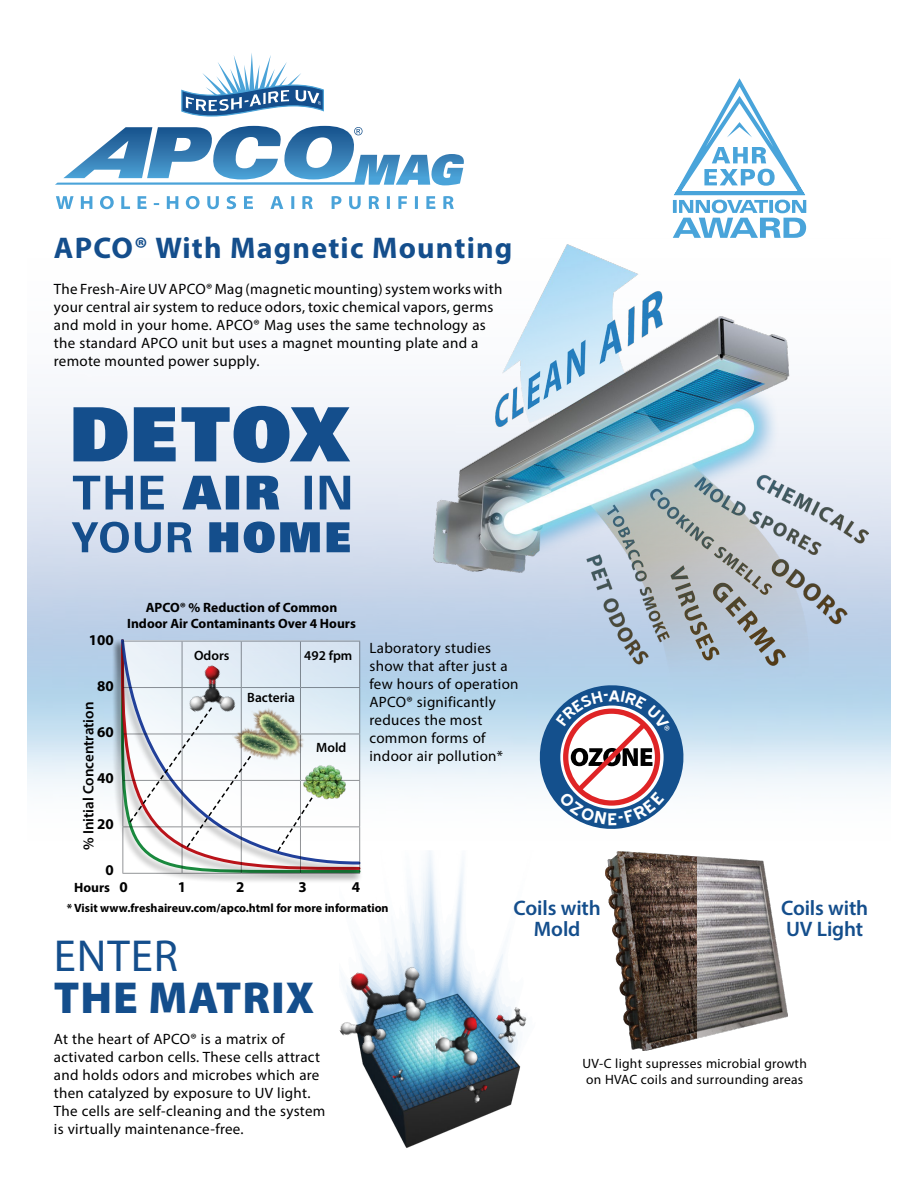
<style>
.page{position:relative;width:918px;height:1188px;background:#fff}
.page>*{position:absolute;margin:0;border:0;box-sizing:border-box;transform-origin:0 0}
.t1{font:900 45px "Myriad Pro";letter-spacing:.02em;color:#144e8c}
.t2{font:45px "Myriad Pro";letter-spacing:.02em;color:#144e8c}
.t3{font:700 30px "Myriad Pro";letter-spacing:.04em;color:#144e8c}
.t4{font:600 21px/20.9px "Myriad Pro";letter-spacing:-.01em;color:#144e8c;text-align:center}
.t5{font:15px/18px "Myriad Pro";letter-spacing:.02em;color:#000}
.t6{font:600 15px "Myriad Pro";color:#000}
.t7{font:700 15px "Myriad Pro";color:#000}
.t8{font:13.5px/16.2px "Myriad Pro";letter-spacing:.02em;color:#000}
.t9{font:700 13.5px/16.2px "Myriad Pro";color:#000;text-align:center}
.t10{font:600 13.5px "Myriad Pro";color:#000}
.t11{font:700 12px "Myriad Pro";color:#000}
.s1{font-size:15px}
</style>
<div class="page">
<svg style="left:673px;top:78px;width:133px;height:160px"></svg>
<img style="left:696px;top:856px;width:91px;height:183px">
<img style="left:606px;top:851px;width:90px;height:199px">
<svg style="left:181px;top:53px;width:143px;height:64px"></svg>
<svg style="left:55px;top:126px;width:409px;height:83px"></svg>
<img style="left:434px;top:244px;width:435px;height:436px">
<img style="left:362px;top:851px;width:159px;height:297px">
<img style="left:432px;top:1016px;width:51px;height:55px">
<img style="left:339px;top:943px;width:102px;height:119px">
<img style="left:488px;top:1001px;width:39px;height:45px">
<img style="left:462px;top:1078px;width:26px;height:26px">
<img style="left:392px;top:1068px;width:16px;height:16px">
<div style="left:113px;top:638px;width:251px;height:242px;background:#000;opacity:.4"></div>
<div style="left:113px;top:638px;width:251px;height:237px;background:#000;opacity:.4"></div>
<svg style="left:119px;top:637px;width:243px;height:229px"></svg>
<svg style="left:128px;top:706px;width:125px;height:143px"></svg>
<svg style="left:276px;top:796px;width:38px;height:57px"></svg>
<img style="left:186px;top:664px;width:51px;height:52px">
<img style="left:242px;top:697px;width:70px;height:67px">
<img style="left:228px;top:720px;width:62px;height:45px">
<img style="left:302px;top:756px;width:44px;height:53px">
<hr style="left:122px;top:641px;width:60px;height:1px;background:#939598">
<hr style="left:122px;top:641px;width:1px;height:46px;background:#939598">
<hr style="left:182px;top:641px;width:59px;height:1px;background:#939598">
<hr style="left:182px;top:641px;width:1px;height:46px;background:#939598">
<hr style="left:241px;top:641px;width:59px;height:1px;background:#939598">
<hr style="left:241px;top:641px;width:1px;height:46px;background:#939598">
<hr style="left:300px;top:641px;width:60px;height:1px;background:#939598">
<hr style="left:300px;top:641px;width:1px;height:46px;background:#939598">
<hr style="left:359px;top:641px;width:1px;height:46px;background:#939598">
<hr style="left:122px;top:687px;width:60px;height:1px;background:#939598">
<hr style="left:122px;top:688px;width:1px;height:46px;background:#939598">
<hr style="left:182px;top:687px;width:59px;height:1px;background:#939598">
<hr style="left:182px;top:688px;width:1px;height:46px;background:#939598">
<hr style="left:241px;top:687px;width:59px;height:1px;background:#939598">
<hr style="left:241px;top:688px;width:1px;height:46px;background:#939598">
<hr style="left:300px;top:687px;width:60px;height:1px;background:#939598">
<hr style="left:300px;top:688px;width:1px;height:46px;background:#939598">
<hr style="left:359px;top:688px;width:1px;height:46px;background:#939598">
<hr style="left:122px;top:734px;width:60px;height:1px;background:#939598">
<hr style="left:122px;top:734px;width:1px;height:46px;background:#939598">
<hr style="left:182px;top:734px;width:59px;height:1px;background:#939598">
<hr style="left:182px;top:734px;width:1px;height:46px;background:#939598">
<hr style="left:241px;top:734px;width:59px;height:1px;background:#939598">
<hr style="left:241px;top:734px;width:1px;height:46px;background:#939598">
<hr style="left:300px;top:734px;width:60px;height:1px;background:#939598">
<hr style="left:300px;top:734px;width:1px;height:46px;background:#939598">
<hr style="left:359px;top:734px;width:1px;height:46px;background:#939598">
<hr style="left:122px;top:780px;width:60px;height:1px;background:#939598">
<hr style="left:122px;top:781px;width:1px;height:45px;background:#939598">
<hr style="left:182px;top:780px;width:59px;height:1px;background:#939598">
<hr style="left:182px;top:781px;width:1px;height:45px;background:#939598">
<hr style="left:241px;top:780px;width:59px;height:1px;background:#939598">
<hr style="left:241px;top:781px;width:1px;height:45px;background:#939598">
<hr style="left:300px;top:780px;width:60px;height:1px;background:#939598">
<hr style="left:300px;top:781px;width:1px;height:45px;background:#939598">
<hr style="left:359px;top:781px;width:1px;height:45px;background:#939598">
<hr style="left:122px;top:826px;width:60px;height:1px;background:#939598">
<hr style="left:122px;top:827px;width:1px;height:46px;background:#939598">
<hr style="left:182px;top:826px;width:59px;height:1px;background:#939598">
<hr style="left:182px;top:827px;width:1px;height:46px;background:#939598">
<hr style="left:241px;top:826px;width:59px;height:1px;background:#939598">
<hr style="left:241px;top:827px;width:1px;height:46px;background:#939598">
<hr style="left:300px;top:826px;width:60px;height:1px;background:#939598">
<hr style="left:300px;top:827px;width:1px;height:46px;background:#939598">
<hr style="left:359px;top:827px;width:1px;height:46px;background:#939598">
<hr style="left:122px;top:873px;width:60px;height:1px;background:#939598">
<hr style="left:182px;top:873px;width:59px;height:1px;background:#939598">
<hr style="left:241px;top:873px;width:59px;height:1px;background:#939598">
<hr style="left:300px;top:873px;width:60px;height:1px;background:#939598">
<svg style="left:72px;top:521px;width:278px;height:32px;background:#6e91b9"></svg>
<svg style="left:73px;top:476px;width:277px;height:34px;background:#7f9ec1"></svg>
<svg style="left:73px;top:406px;width:277px;height:57px"></svg>
<svg style="left:540px;top:685px;width:143px;height:144px"></svg>
<h2 class="t3" style="left:54px;top:228px;width:460px">APCO® With Magnetic Mounting</h2>
<p class="t5" style="left:54px;top:280px;width:450px">The Fresh-Aire UV APCO® Mag (magnetic mounting) system works with your central air system to reduce odors, toxic chemical vapors, germs and mold in your home. APCO® Mag uses the same technology as the standard APCO unit but uses a magnet mounting plate and a remote mounted power supply.</p>
<p class="t9" style="left:127px;top:599px;width:230px">APCO® % Reduction of Common<br>Indoor Air Contaminants Over 4 Hours</p>
<p class="t7" style="left:89px;top:631px;width:26px">100</p>
<p class="t7" style="left:97px;top:677px;width:18px">80</p>
<p class="t7" style="left:97px;top:722px;width:18px">60</p>
<p class="t7" style="left:97px;top:768px;width:18px">40</p>
<p class="t7" style="left:97px;top:814px;width:18px">20</p>
<p class="t7" style="left:106px;top:860px;width:10px">0</p>
<p class="t9" style="left:74px;top:879px;width:55px">Hours <span class="s1">0</span></p>
<p class="t7" style="left:178px;top:877px;width:10px">1</p>
<p class="t7" style="left:236px;top:877px;width:10px">2</p>
<p class="t7" style="left:298px;top:877px;width:10px">3</p>
<p class="t7" style="left:352px;top:877px;width:10px">4</p>
<p class="t10" style="left:194px;top:647px;width:37px">Odors</p>
<p class="t10" style="left:304px;top:647px;width:50px">492 fpm</p>
<p class="t10" style="left:247px;top:688px;width:49px">Bacteria</p>
<p class="t6" style="left:79px;top:850px;width:150px;rotate:-90deg">% Initial Concentration</p>
<p class="t10" style="left:316px;top:739px;width:32px">Mold</p>
<p class="t5" style="left:369px;top:639px;width:151px">Laboratory studies show that after just a few hours of operation<br>APCO® significantly reduces the most common forms of indoor air pollution*</p>
<p class="t11" style="left:67px;top:900px;width:323px">* Visit www.freshaireuv.com/apco.html for more information</p>
<h1 class="t2" style="left:54px;top:929px;width:126px">ENTER</h1>
<h1 class="t1" style="left:54px;top:973px;width:262px">THE MATRIX</h1>
<p class="t5" style="left:54px;top:1030px;width:273px">At the heart of APCO® is a matrix of activated carbon cells. These cells attract and holds odors and microbes which are then catalyzed by exposure to UV light.<br>The cells are self-cleaning and the system is virtually maintenance-free.</p>
<h3 class="t4" style="left:514px;top:897px;width:89px">Coils with<br>Mold</h3>
<h3 class="t4" style="left:781px;top:897px;width:89px;text-align:left">Coils with<br>UV Light</h3>
<p class="t8" style="left:583px;top:1055px;width:226px">UV-C light supresses microbial growth on HVAC coils and surrounding areas</p>
</div>
